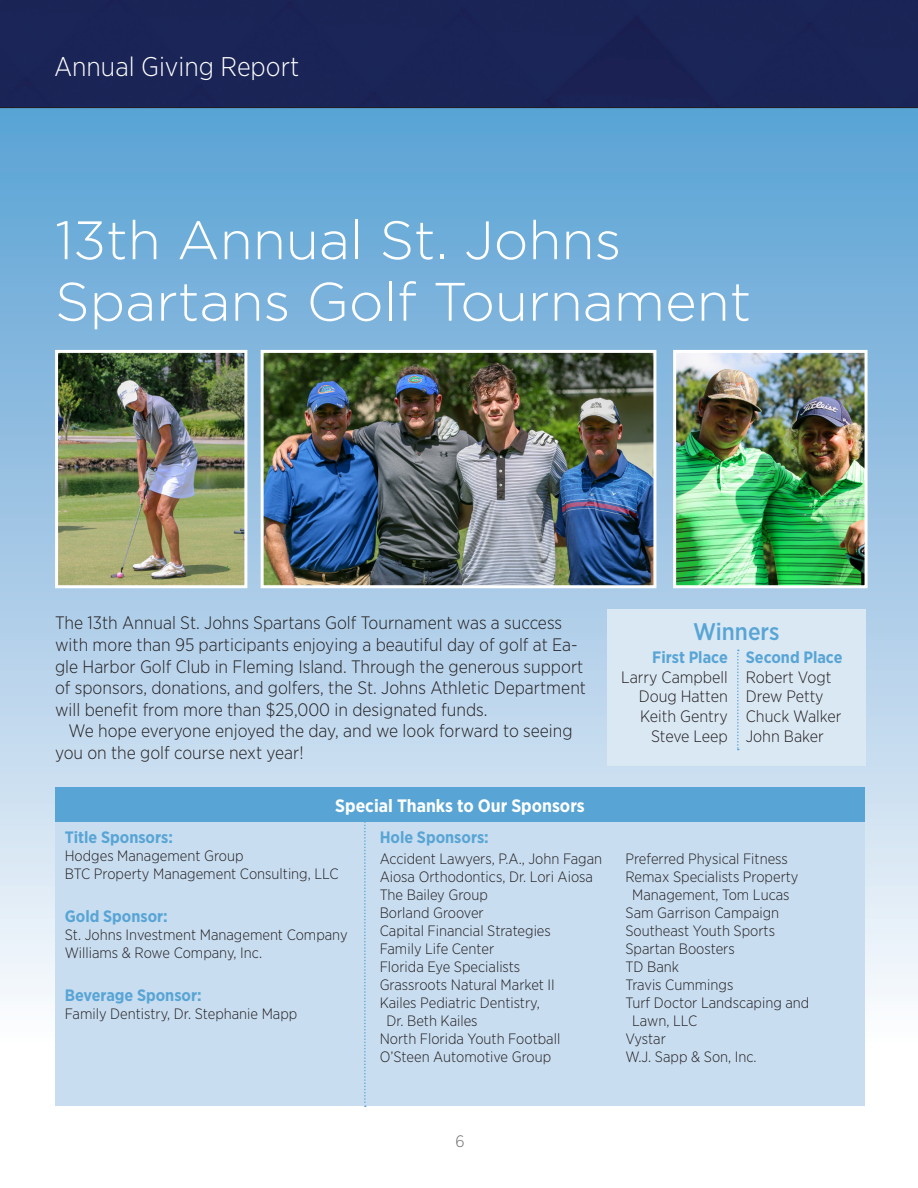
<style>
.page{position:relative;width:918px;height:1188px;background:#fff}
.page>*{position:absolute;margin:0;border:0;box-sizing:border-box;transform-origin:0 0}
.Headline{font:300 54px/61.5px "Gotham";color:#fff}
.t1{font:300 27px "Gotham Narrow";color:#fff}
.Alumni_Notes_Year{font:500 24px "Gotham Narrow";color:#58a5d5}
.Alumni_Notes{font:300 18px/21.6px "Gotham Narrow";color:#231f20}
.Headline_2{font:700 18px "Gotham Narrow";color:#fff}
.Alumni_Notes-2{font:300 16.5px "Gotham Narrow";color:#231f20}
.Subhead{font:700 16.5px "Gotham Narrow";color:#58a5d5}
.t2{font:300 16.5px "Gotham Narrow";color:#6c6d70}
.Alumni_Notes-3{font:300 15px/18px "Gotham Narrow";color:#231f20}
</style>
<div class="page">
<div style="left:0;top:0;width:918px;height:107px;background:#1a2556"></div>
<div style="left:0;top:108px;width:918px;height:948px;background:linear-gradient(to bottom,#589fd3,#fdfbfe)"></div>
<div style="left:55px;top:787px;width:810px;height:319px;background:#c9ddf0"></div>
<svg style="left:364px;top:822px;width:2px;height:285px"></svg>
<img style="left:59px;top:354px;width:184px;height:230px">
<div style="left:55px;top:350px;width:192px;height:238px;border:3px solid #fff"></div>
<img style="left:677px;top:354px;width:187px;height:230px">
<div style="left:673px;top:350px;width:195px;height:238px;border:3px solid #fff"></div>
<img style="left:265px;top:354px;width:387px;height:230px">
<div style="left:261px;top:350px;width:395px;height:238px;border:3px solid #fff"></div>
<div style="left:55px;top:787px;width:810px;height:35px;background:#58a5d5"></div>
<div style="left:608px;top:610px;width:258px;height:156px;background:#dae8f4"></div>
<svg style="left:737px;top:650px;width:2px;height:100px"></svg>
<hr style="left:0;top:107px;width:918px;height:1px;background:#231f20">
<p class="t1" style="left:54px;top:50px;width:247px">Annual Giving Report</p>
<p class="Headline" style="left:55px;top:208px;width:698px">13th Annual St. Johns<br>Spartans Golf Tournament</p>
<p class="Alumni_Notes" style="left:55px;top:612px;width:532px">The 13th Annual St. Johns Spartans Golf Tournament was a success with more than 95 participants enjoying a beautiful day of golf at Ea&shy;gle Harbor Golf Club in Fleming Island. Through the generous support of sponsors, donations, and golfers, the St. Johns Athletic Department will benefit from more than $25,000 in designated funds.</p>
<p class="Alumni_Notes" style="left:55px;top:720px;width:519px;text-indent:14px">We hope everyone enjoyed the day, and we look forward to seeing you on the golf course next year!</p>
<p class="Headline_2" style="left:335px;top:794px;width:251px">Special Thanks to Our Sponsors</p>
<p class="Subhead" style="left:65px;top:827px;width:110px">Title Sponsors:</p>
<p class="Alumni_Notes-3" style="left:65px;top:847px;width:180px">Hodges Management Group</p>
<p class="Alumni_Notes-3" style="left:65px;top:865px;width:275px">BTC Property Management Consulting, LLC</p>
<p class="Subhead" style="left:65px;top:906px;width:105px">Gold Sponsor:</p>
<p class="Alumni_Notes-3" style="left:65px;top:925px;width:284px">St. Johns Investment Management Company</p>
<p class="Alumni_Notes-3" style="left:65px;top:943px;width:199px">Williams &amp; Rowe Company, Inc.</p>
<p class="Subhead" style="left:65px;top:984px;width:138px">Beverage Sponsor:</p>
<p class="Alumni_Notes-3" style="left:65px;top:1004px;width:234px">Family Dentistry, Dr. Stephanie Mapp</p>
<p class="Subhead" style="left:380px;top:827px;width:111px">Hole Sponsors:</p>
<p class="Alumni_Notes-3" style="left:380px;top:849px;width:224px">Accident Lawyers, P.A., John Fagan</p>
<p class="Alumni_Notes-3" style="left:380px;top:867px;width:215px">Aiosa Orthodontics, Dr. Lori Aiosa</p>
<p class="Alumni_Notes-3" style="left:380px;top:885px;width:110px">The Bailey Group</p>
<p class="Alumni_Notes-3" style="left:380px;top:903px;width:106px">Borland Groover</p>
<p class="Alumni_Notes-3" style="left:380px;top:921px;width:173px">Capital Financial Strategies</p>
<p class="Alumni_Notes-3" style="left:380px;top:939px;width:116px">Family Life Center</p>
<p class="Alumni_Notes-3" style="left:380px;top:957px;width:142px">Florida Eye Specialists</p>
<p class="Alumni_Notes-3" style="left:380px;top:975px;width:177px">Grassroots Natural Market II</p>
<p class="Alumni_Notes-3" style="left:386px;top:993px;width:155px;text-indent:-7px">Kailes Pediatric Dentistry,<br>Dr. Beth Kailes</p>
<p class="Alumni_Notes-3" style="left:380px;top:1029px;width:182px">North Florida Youth Football</p>
<p class="Alumni_Notes-3" style="left:380px;top:1047px;width:173px">O’Steen Automotive Group</p>
<p class="Alumni_Notes_Year" style="left:693px;top:616px;width:88px">Winners</p>
<p class="Subhead" style="left:652px;top:646px;width:77px">First Place</p>
<p class="Alumni_Notes-2" style="left:621px;top:667px;width:108px">Larry Campbell</p>
<p class="Alumni_Notes-2" style="left:639px;top:686px;width:91px">Doug Hatten</p>
<p class="Alumni_Notes-2" style="left:640px;top:706px;width:89px">Keith Gentry</p>
<p class="Alumni_Notes-2" style="left:651px;top:726px;width:78px">Steve Leep</p>
<p class="Subhead" style="left:746px;top:646px;width:98px">Second Place</p>
<p class="Alumni_Notes-2" style="left:746px;top:667px;width:87px">Robert Vogt</p>
<p class="Alumni_Notes-2" style="left:746px;top:686px;width:79px">Drew Petty</p>
<p class="Alumni_Notes-2" style="left:746px;top:706px;width:97px">Chuck Walker</p>
<p class="Alumni_Notes-2" style="left:746px;top:726px;width:80px">John Baker</p>
<p class="Alumni_Notes-3" style="left:625px;top:849px;width:164px">Preferred Physical Fitness</p>
<p class="Alumni_Notes-3" style="left:625px;top:867px;width:175px;text-align:center">Remax Specialists Property<br>Management, Tom Lucas</p>
<p class="Alumni_Notes-3" style="left:625px;top:903px;width:155px">Sam Garrison Campaign</p>
<p class="Alumni_Notes-3" style="left:625px;top:921px;width:151px">Southeast Youth Sports</p>
<p class="Alumni_Notes-3" style="left:625px;top:939px;width:111px">Spartan Boosters</p>
<p class="Alumni_Notes-3" style="left:625px;top:957px;width:55px">TD Bank</p>
<p class="Alumni_Notes-3" style="left:625px;top:975px;width:109px">Travis Cummings</p>
<p class="Alumni_Notes-3" style="left:632px;top:993px;width:179px;text-indent:-7px">Turf Doctor Landscaping and<br>Lawn, LLC</p>
<p class="Alumni_Notes-3" style="left:625px;top:1029px;width:42px">Vystar</p>
<p class="Alumni_Notes-3" style="left:625px;top:1047px;width:133px">W.J. Sapp &amp; Son, Inc.</p>
<p class="t2" style="left:456px;top:1131px;width:11px">6</p>
</div>
